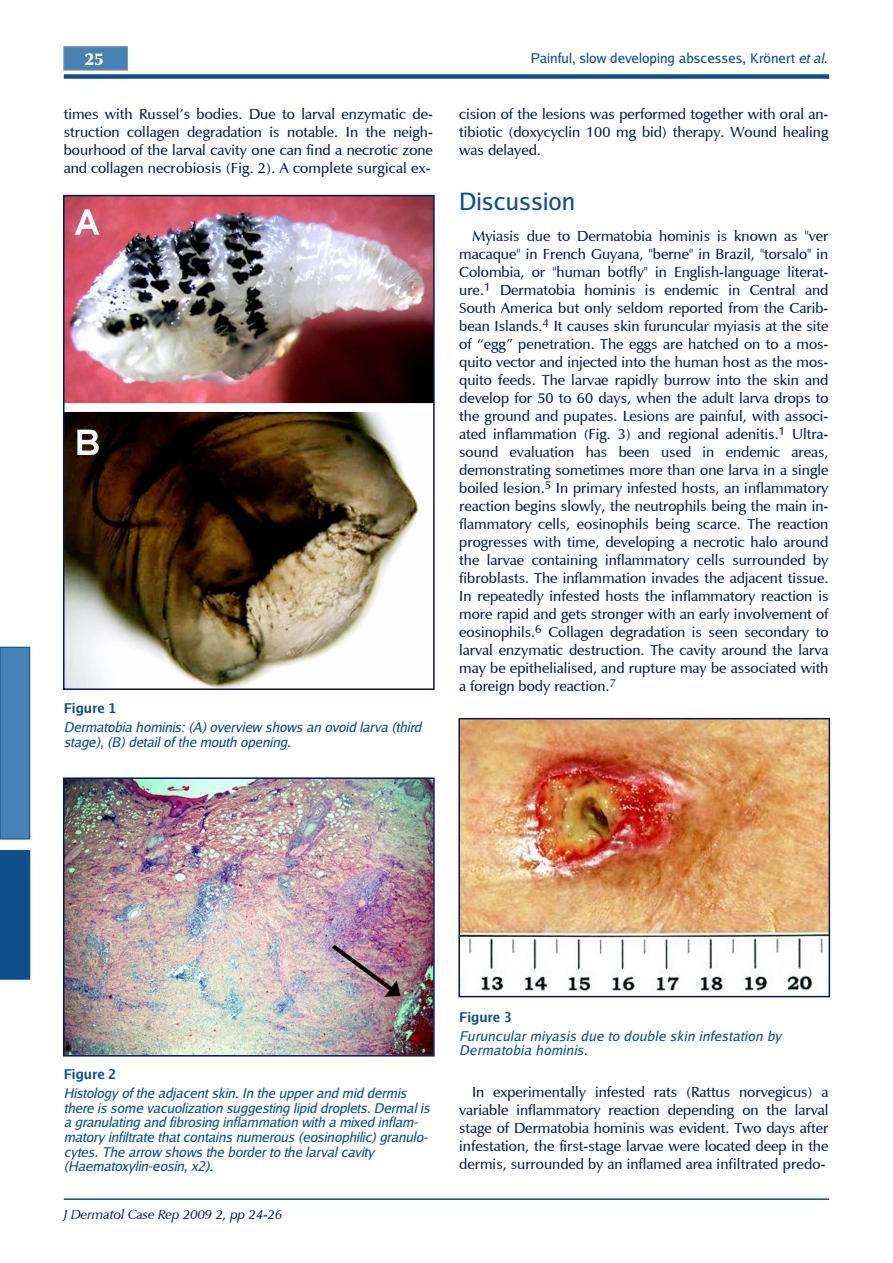
<style>
.page{position:relative;width:893px;height:1263px;background:#fff}
.page>*{position:absolute;margin:0;border:0;box-sizing:border-box;transform-origin:0 0}
.t1{font:24px "Luxi Sans";color:#0f4f8b}
.t2{font:700 18px "Mg Open Cosmetica";color:#fff}
.t3{font:15px/18px "Mg Open Cosmetica";color:#051950;text-align:justify}
.t4{font:italic 13.5px/14.7px "Luxi Sans";letter-spacing:-.01em;color:#0f4f8b}
.t5{font:italic 13.5px/14.7px "Luxi Sans";letter-spacing:.02em;color:#0f4f8b}
.t6{font:13.5px "Luxi Sans";color:#0f4f8b}
.t7{font:italic 13.5px "Mg Open Cosmetica";color:#051950}
.t8{font:700 13.5px "Luxi Sans";color:#0f4f8b}
.s1{font-style:italic}
</style>
<div class="page">
<div style="left:64px;top:74px;width:765px;height:5px;background:#0f4f8b"></div>
<hr style="left:64px;top:1198px;width:765px;height:2px;background:#0f4f8b">
<div style="left:0;top:850px;width:30px;height:129px;background:#0f4f8b"></div>
<div style="left:0;top:647px;width:30px;height:192px;background:#4682b4"></div>
<div style="left:0;top:647px;width:30px;height:192px;border:1px solid #0f4f8b"></div>
<div style="left:64px;top:47px;width:64px;height:23px;background:#4682b4"></div>
<div style="left:64px;top:47px;width:64px;height:23px;border:1px solid #969696"></div>
<img style="left:66px;top:198px;width:366px;height:489px">
<div style="left:63px;top:195px;width:372px;height:495px;border:2px solid #051950"></div>
<img style="left:66px;top:780px;width:366px;height:273px">
<div style="left:63px;top:777px;width:372px;height:279px;border:2px solid #051950"></div>
<img style="left:461px;top:721px;width:366px;height:272px">
<div style="left:458px;top:718px;width:372px;height:279px;border:2px solid #051950"></div>
<p class="t2" style="left:85px;top:48px;width:21px">25</p>
<p class="t3" style="left:64px;top:105px;width:371px">times with Russel’s bodies. Due to larval enzymatic de&shy;struction collagen degradation is notable. In the neigh&shy;bourhood of the larval cavity one can find a necrotic zone and collagen necrobiosis (Fig. 2). A complete surgical ex-</p>
<p class="t8" style="left:64px;top:703px;width:54px">Figure 1</p>
<p class="t4" style="left:64px;top:721px;width:359px">Dermatobia hominis: (A) overview shows an ovoid larva (third stage), (B) detail of the mouth opening.</p>
<p class="t6" style="left:531px;top:53px;width:298px">Painful, slow developing abscesses, Krönert <span class="s1">et al</span>.</p>
<p class="t3" style="left:459px;top:105px;width:371px">cision of the lesions was performed together with oral an&shy;tibiotic (doxycyclin 100 mg bid) therapy. Wound healing was delayed.</p>
<h1 class="t1" style="left:459px;top:193px;width:118px">Discussion</h1>
<p class="t3" style="left:459px;top:227px;width:371px;text-indent:13px">Myiasis due to Dermatobia hominis is known as "ver macaque" in French Guyana, "berne" in Brazil, "torsalo" in Colombia, or "human botfly" in English-language literat&shy;ure.<sup>1</sup> Dermatobia hominis is endemic in Central and South America but only seldom reported from the Carib&shy;bean Islands.<sup>4</sup> It causes skin furuncular myiasis at the site of “egg” penetration. The eggs are hatched on to a mos&shy;quito vector and injected into the human host as the mos&shy;quito feeds. The larvae rapidly burrow into the skin and develop for 50 to 60 days, when the adult larva drops to the ground and pupates. Lesions are painful, with associ&shy;ated inflammation (Fig. 3) and regional adenitis.<sup>1</sup> Ultra&shy;sound evaluation has been used in endemic areas, demonstrating sometimes more than one larva in a single boiled lesion.<sup>5</sup> In primary infested hosts, an inflammatory reaction begins slowly, the neutrophils being the main in&shy;flammatory cells, eosinophils being scarce. The reaction progresses with time, developing a necrotic halo around the larvae containing inflammatory cells surrounded by fibroblasts. The inflammation invades the adjacent tissue.<br>In repeatedly infested hosts the inflammatory reaction is more rapid and gets stronger with an early involvement of eosinophils.<sup>6</sup> Collagen degradation is seen secondary to larval enzymatic destruction. The cavity around the larva may be epithelialised, and rupture may be associated with a foreign body reaction.<sup>7</sup></p>
<p class="t8" style="left:64px;top:1069px;width:54px">Figure 2</p>
<p class="t4" style="left:64px;top:1087px;width:367px">Histology of the adjacent skin. In the upper and mid dermis there is some vacuolization suggesting lipid droplets. Dermal is a granulating and fibrosing inflammation with a mixed inflam&shy;matory infiltrate that contains numerous (eosinophilic) granulo&shy;cytes. The arrow shows the border to the larval cavity (Haematoxylin-eosin, x2).</p>
<p class="t7" style="left:64px;top:1207px;width:220px">J Dermatol Case Rep 2009 2, pp 24-26</p>
<p class="t8" style="left:459px;top:1012px;width:54px">Figure 3</p>
<p class="t5" style="left:459px;top:1030px;width:324px">Furuncular miyasis due to double skin infestation by<br>Dermatobia hominis.</p>
<p class="t3" style="left:459px;top:1083px;width:371px;text-indent:13px">In experimentally infested rats (Rattus norvegicus) a variable inflammatory reaction depending on the larval stage of Dermatobia hominis was evident. Two days after infestation, the first-stage larvae were located deep in the dermis, surrounded by an inflamed area infiltrated predo-</p>
</div>
